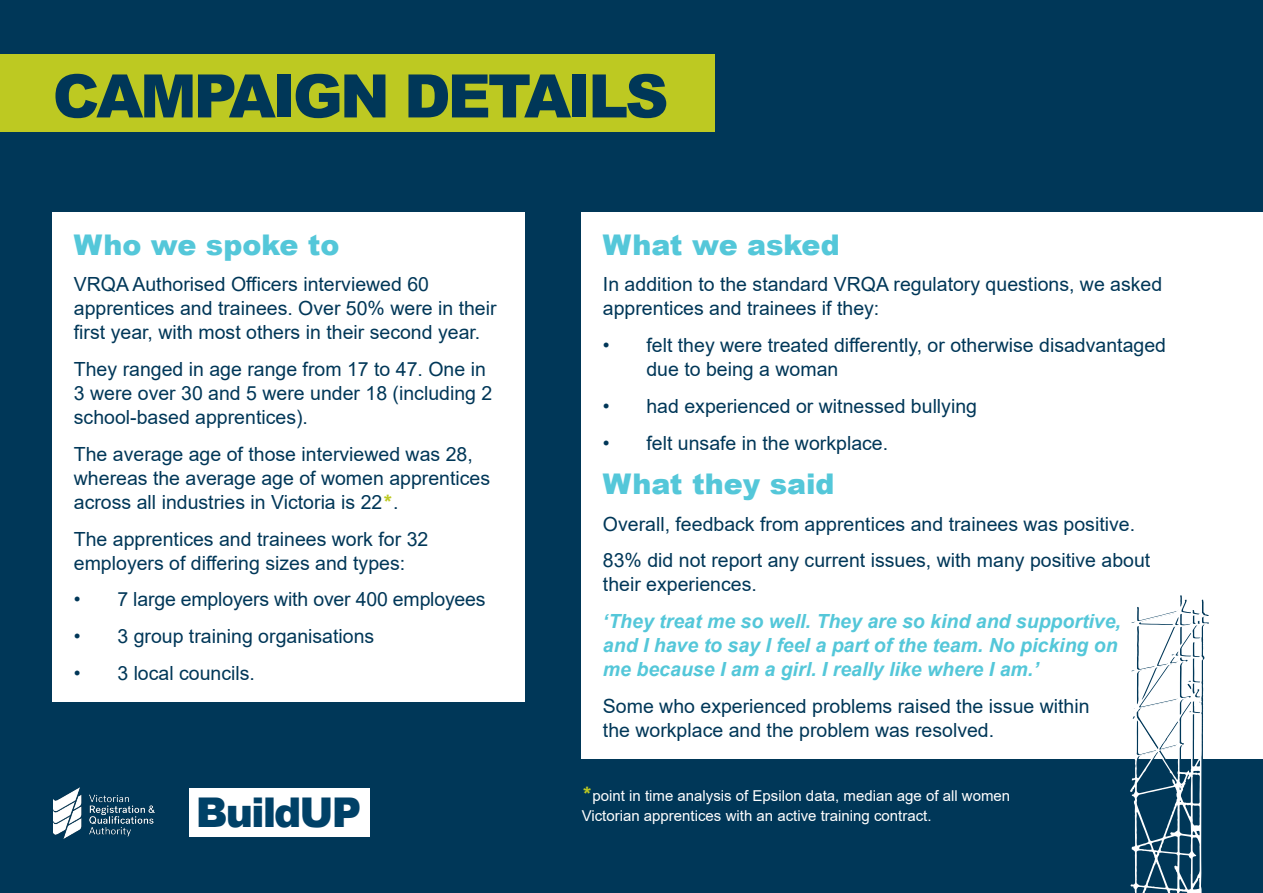
<style>
.page{position:relative;width:1263px;height:893px;background:#003758}
.page>*{position:absolute;margin:0;border:0;box-sizing:border-box;transform-origin:0 0}
.t1{font:900 60px "Arial";letter-spacing:-.05em;color:#003758}
.t2{font:900 40.95px "Arial";letter-spacing:-.05em;color:#004167}
.Paragraph_Style_1{font:900 28.5px "Arial";color:#54c7d9}
.Paragraph_Style_1-2{font:19.5px/24px "Arial";color:#003758}
.Paragraph_Style_1-3{font:italic 700 19.5px/24px "Arial";color:#54c7d9}
.Paragraph_Style_1-4{font:15px/19.5px "Arial";color:#fff}
.s1{font-weight:900;color:#bdc922}
.s2{font-weight:900;font-size:19.5px;color:#bdc922}
</style>
<div class="page">
<div style="left:189px;top:788px;width:181px;height:49px;background:#fff"></div>
<img style="left:53px;top:787px;width:101px;height:52px">
<div style="left:0;top:54px;width:714px;height:78px;background:#bdc922"></div>
<div style="left:53px;top:213px;width:472px;height:489px;background:#fff"></div>
<div style="left:582px;top:213px;width:681px;height:546px;background:#fff"></div>
<svg style="left:1130px;top:595px;width:79px;height:298px"></svg>
<p class="t1" style="left:53px;top:52px;width:617px">CAMPAIGN DETAILS</p>
<p class="Paragraph_Style_1" style="left:74px;top:224px;width:267px">Who we spoke to</p>
<p class="Paragraph_Style_1-2" style="left:74px;top:272px;width:424px">VRQA Authorised Officers interviewed 60 apprentices and trainees. Over 50% were in their first year, with most others in their second year.</p>
<p class="Paragraph_Style_1-2" style="left:74px;top:357px;width:420px">They ranged in age range from 17 to 47. One in<br>3 were over 30 and 5 were under 18 (including 2 school-based apprentices).</p>
<p class="Paragraph_Style_1-2" style="left:74px;top:442px;width:418px">The average age of those interviewed was 28, whereas the average age of women apprentices across all industries in Victoria is 22<span class="s1">*</span>.</p>
<p class="Paragraph_Style_1-2" style="left:74px;top:527px;width:356px">The apprentices and trainees work for 32 employers of differing sizes and types:</p>
<p class="Paragraph_Style_1-2" style="left:74px;top:587px;width:413px">• 7 large employers with over 400 employees</p>
<p class="Paragraph_Style_1-2" style="left:74px;top:624px;width:302px">• 3 group training organisations</p>
<p class="Paragraph_Style_1-2" style="left:74px;top:661px;width:183px">• 3 local councils.</p>
<h2 class="t2" style="left:196px;top:783px;width:167px">BuildUP</h2>
<p class="Paragraph_Style_1" style="left:603px;top:224px;width:238px">What we asked</p>
<p class="Paragraph_Style_1-2" style="left:603px;top:272px;width:561px">In addition to the standard VRQA regulatory questions, we asked apprentices and trainees if they:</p>
<p class="Paragraph_Style_1-2" style="left:646px;top:333px;width:521px;text-indent:-44px">• felt they were treated differently, or otherwise disadvantaged due to being a woman</p>
<p class="Paragraph_Style_1-2" style="left:603px;top:394px;width:376px">• had experienced or witnessed bullying</p>
<p class="Paragraph_Style_1-2" style="left:603px;top:431px;width:287px">• felt unsafe in the workplace.</p>
<p class="Paragraph_Style_1" style="left:603px;top:463px;width:233px">What they said</p>
<p class="Paragraph_Style_1-2" style="left:603px;top:512px;width:534px">Overall, feedback from apprentices and trainees was positive.</p>
<p class="Paragraph_Style_1-2" style="left:603px;top:548px;width:549px">83% did not report any current issues, with many positive about their experiences.</p>
<p class="Paragraph_Style_1-3" style="left:603px;top:610px;width:520px">‘They treat me so well. They are so kind and supportive, and I have to say I feel a part of the team. No picking on me because I am a girl. I really like where I am.’</p>
<p class="Paragraph_Style_1-2" style="left:603px;top:694px;width:488px">Some who experienced problems raised the issue within the workplace and the problem was resolved.</p>
<p class="Paragraph_Style_1-4" style="left:582px;top:786px;width:430px"><span class="s2">*</span>point in time analysis of Epsilon data, median age of all women<br>Victorian apprentices with an active training contract.</p>
</div>
